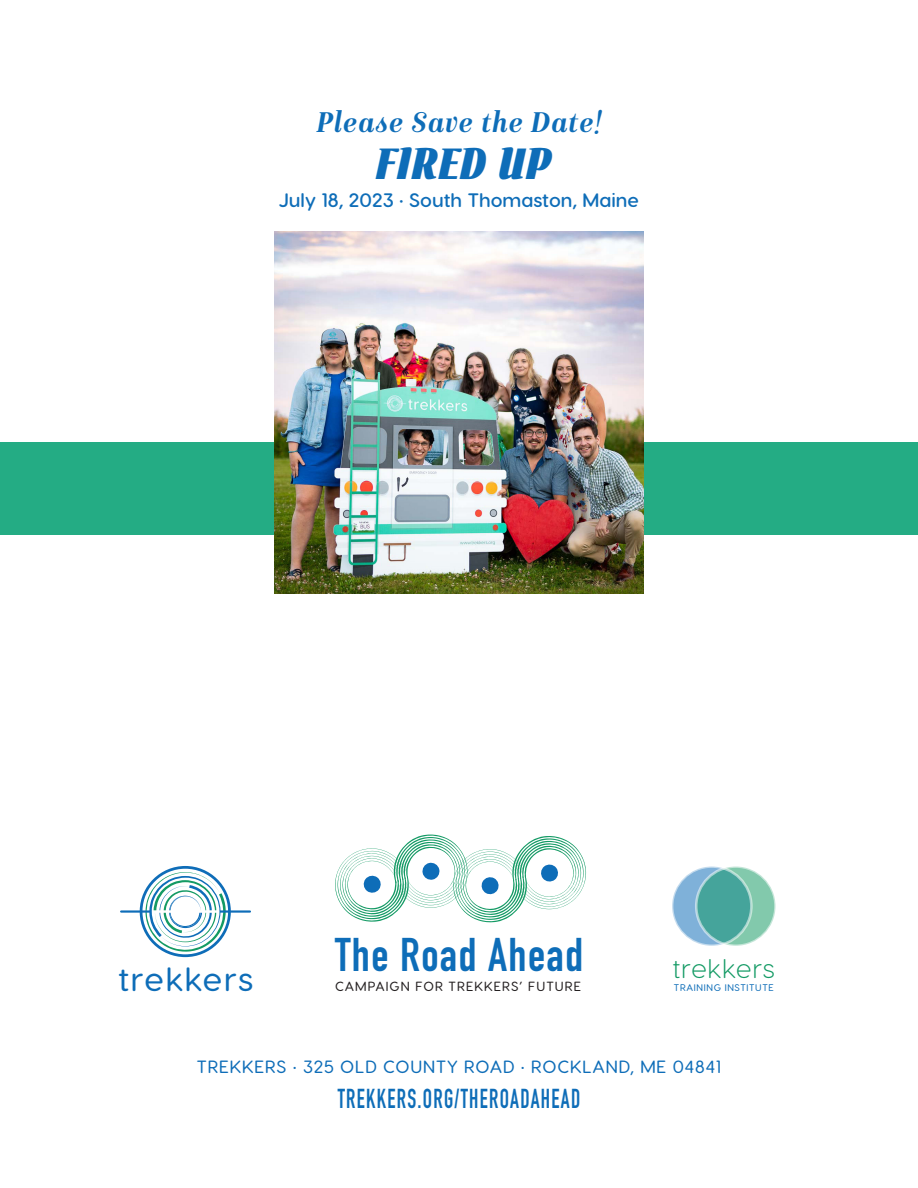
<style>
.page{position:relative;width:918px;height:1188px;background:#fff}
.page>*{position:absolute;margin:0;border:0;box-sizing:border-box;transform-origin:0 0}
.t1{font:700 46.5px "DIN Condensed";letter-spacing:.03em;color:#0e6db8}
.t2{font:43.5px "Inkredible One";color:#0e6db8}
.t3{font:500 33.15px "Visby Round CF";letter-spacing:.05em;color:#0e6db8}
.t4{font:italic 700 semi-condensed 30px "Isabel";letter-spacing:.03em;color:#0e6db8}
.t5{font:700 27px "DIN Condensed";letter-spacing:.06em;color:#0e6db8;scale:.81 1}
.t6{font:300 26.55px "Visby Round CF";letter-spacing:.04em;color:#139a64}
.t7{font:600 19.5px "Visby Round CF";color:#0e6db8}
.t8{font:500 17.7px "Visby Round CF";letter-spacing:.05em;color:#0e6db8}
.t9{font:500 13.35px "Visby Round CF";letter-spacing:.08em;color:#231f20}
.t10{font:500 9.6px "Visby Round CF";letter-spacing:.075em;color:#0e6db8}
</style>
<div class="page">
<svg style="left:120px;top:866px;width:131px;height:91px"></svg>
<svg style="left:672px;top:867px;width:79px;height:79px;background:#86b5db"></svg>
<svg style="left:696px;top:867px;width:80px;height:79px;background:#62b4a5"></svg>
<div style="left:695px;top:865px;width:82px;height:82px;border:3px solid #fff;border-radius:50%"></div>
<div style="left:671px;top:865px;width:82px;height:82px;border:3px solid #fff;border-radius:50%"></div>
<svg style="left:335px;top:834px;width:251px;height:89px"></svg>
<div style="left:0;top:442px;width:918px;height:93px;background:#24ac84"></div>
<img style="left:274px;top:232px;width:370px;height:362px">
<p class="t4" style="left:317px;top:103px;width:286px">Please Save the Date!</p>
<p class="t2" style="left:372px;top:136px;width:176px">FIRED UP</p>
<p class="t7" style="left:279px;top:188px;width:362px">July 18, 2023 • South Thomaston, Maine</p>
<p class="t1" style="left:335px;top:924px;width:250px">The Road Ahead</p>
<p class="t9" style="left:335px;top:978px;width:248px">CAMPAIGN FOR TREKKERS’ FUTURE</p>
<p class="t3" style="left:118px;top:959px;width:137px">trekkers</p>
<p class="t6" style="left:673px;top:952px;width:104px">trekkers</p>
<p class="t10" style="left:674px;top:982px;width:101px">TRAINING INSTITUTE</p>
<p class="t8" style="left:197px;top:1055px;width:526px">TREKKERS • 325 OLD COUNTY ROAD • ROCKLAND, ME 04841</p>
<p class="t5" style="left:338px;top:1081px;width:301px">TREKKERS.ORG/THEROADAHEAD</p>
</div>
